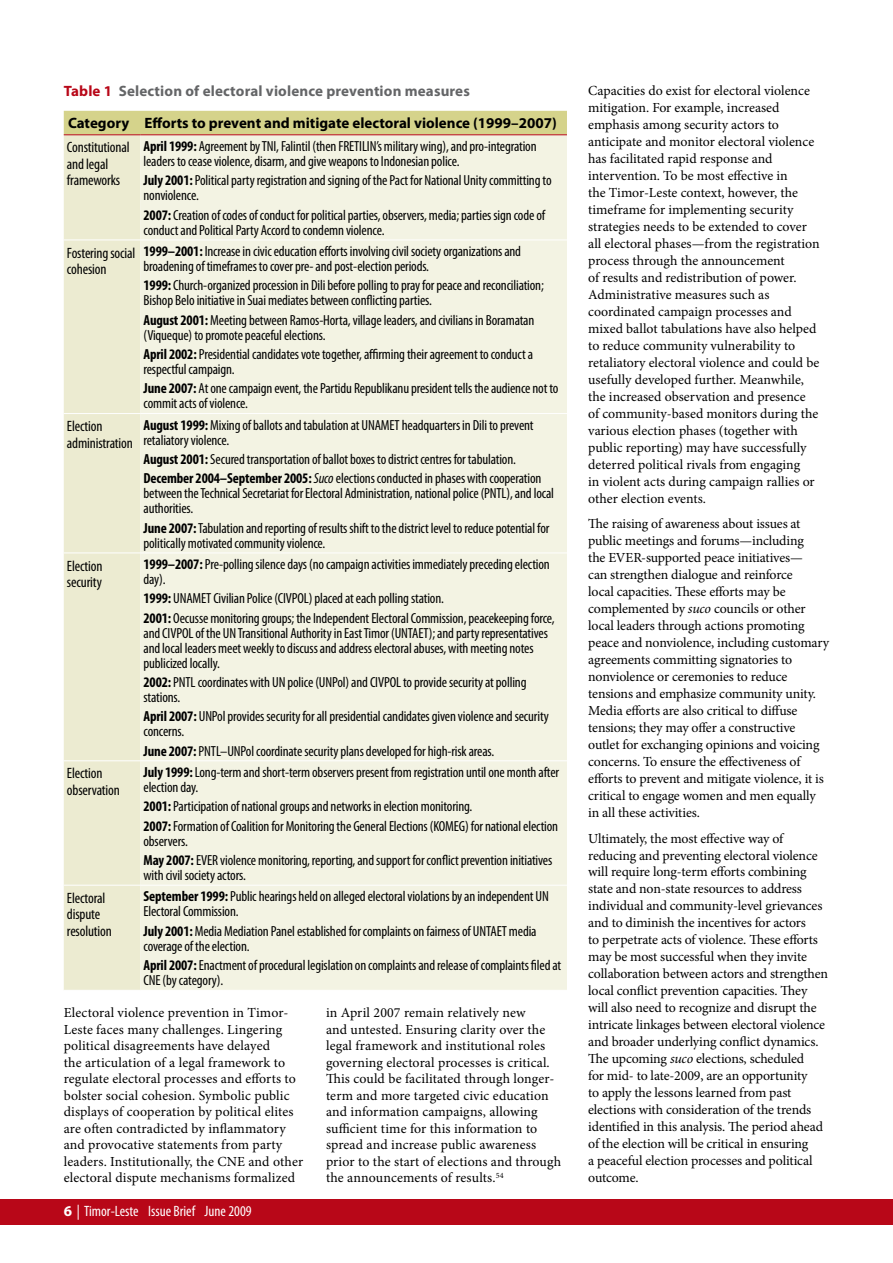
<style>
.page{position:relative;width:893px;height:1263px;background:#fff}
.page>*{position:absolute;margin:0;border:0;box-sizing:border-box;transform-origin:0 0}
.t1{font:condensed 15px/16.5px "Myriad Pro";letter-spacing:-.01em;color:#000}
.t2{font:700 15px/32.1px "Myriad Pro";color:#000}
.t3{font:condensed 15px "Myriad Pro";color:#fff}
.t4{font:condensed 14.7px/15px "Myriad Pro";letter-spacing:-.01em;color:#000}
.t5{font:13.8px/17px "Minion Pro";letter-spacing:-.005em;color:#000}
.s1{color:#b80718}
.s2{color:#646567}
.s3{font-weight:700}
.s4{font-style:italic}
.s5{font-weight:700;font-stretch:normal}
</style>
<div class="page">
<div style="left:0;top:1199px;width:893px;height:26px;background:#b80718"></div>
<div style="left:64px;top:111px;width:503px;height:23px;background:#d5d38b"></div>
<div style="left:64px;top:135px;width:76px;height:855px;background:#ecebd1"></div>
<div style="left:140px;top:135px;width:427px;height:855px;background:#f3f3e3"></div>
<hr style="left:64px;top:134px;width:76px;height:1px;background:#b80718">
<hr style="left:140px;top:134px;width:427px;height:1px;background:#b80718">
<hr style="left:64px;top:240px;width:76px;height:1px;background:#fff">
<hr style="left:140px;top:240px;width:427px;height:1px;background:#fff">
<hr style="left:64px;top:413px;width:76px;height:1px;background:#fff">
<hr style="left:140px;top:413px;width:427px;height:1px;background:#fff">
<hr style="left:64px;top:552px;width:76px;height:1px;background:#fff">
<hr style="left:140px;top:552px;width:427px;height:1px;background:#fff">
<hr style="left:64px;top:760px;width:76px;height:1px;background:#fff">
<hr style="left:140px;top:760px;width:427px;height:1px;background:#fff">
<hr style="left:64px;top:885px;width:76px;height:1px;background:#fff">
<hr style="left:140px;top:885px;width:427px;height:1px;background:#fff">
<p class="t2" style="left:64px;top:75px;width:494px"><span class="s1">Table 1</span> <span class="s2">Selection of electoral violence prevention measures<br></span>Category Efforts to prevent and mitigate electoral violence (1999–2007)</p>
<p class="t1" style="left:67px;top:139px;width:64px">Constitutional and legal frameworks</p>
<p class="t4" style="left:144px;top:139px;width:395px"><span class="s3">April 1999:</span> Agreement by TNI, Falintil (then FRETILIN’s military wing), and pro-integration leaders to cease violence, disarm, and give weapons to Indonesian police.</p>
<p class="t4" style="left:144px;top:173px;width:410px"><span class="s3">July 2001:</span> Political party registration and signing of the Pact for National Unity committing to nonviolence.</p>
<p class="t4" style="left:144px;top:207px;width:403px"><span class="s3">2007:</span> Creation of codes of conduct for political parties, observers, media; parties sign code of conduct and Political Party Accord to condemn violence.</p>
<p class="t1" style="left:67px;top:244px;width:70px">Fostering social cohesion</p>
<p class="t4" style="left:144px;top:244px;width:379px"><span class="s3">1999–2001:</span> Increase in civic education efforts involving civil society organizations and broadening of timeframes to cover pre- and post-election periods.</p>
<p class="t4" style="left:144px;top:278px;width:402px"><span class="s3">1999:</span> Church-organized procession in Dili before polling to pray for peace and reconciliation;<br>Bishop Belo initiative in Suai mediates between conflicting parties.</p>
<p class="t4" style="left:144px;top:312px;width:392px"><span class="s3">August 2001:</span> Meeting between Ramos-Horta, village leaders, and civilians in Boramatan (Viqueque) to promote peaceful elections.</p>
<p class="t4" style="left:144px;top:346px;width:391px"><span class="s3">April 2002:</span> Presidential candidates vote together, affirming their agreement to conduct a respectful campaign.</p>
<p class="t4" style="left:144px;top:381px;width:417px"><span class="s3">June 2007:</span> At one campaign event, the Partidu Republikanu president tells the audience not to commit acts of violence.</p>
<p class="t1" style="left:67px;top:418px;width:67px">Election administration</p>
<p class="t4" style="left:144px;top:417px;width:392px"><span class="s3">August 1999:</span> Mixing of ballots and tabulation at UNAMET headquarters in Dili to prevent retaliatory violence.</p>
<p class="t4" style="left:144px;top:449px;width:399px;line-height:19.2px"><span class="s3">August 2001:</span> Secured transportation of ballot boxes to district centres for tabulation.<br><span class="s3">December 2004–September 2005:</span><span class="s4">Suco</span> elections conducted in phases with cooperation</p>
<p class="t4" style="left:144px;top:486px;width:412px">between the Technical Secretariat for Electoral Administration, national police (PNTL), and local authorities.</p>
<p class="t4" style="left:144px;top:520px;width:407px"><span class="s3">June 2007:</span> Tabulation and reporting of results shift to the district level to reduce potential for politically motivated community violence.</p>
<p class="t1" style="left:67px;top:557px;width:37px">Election security</p>
<p class="t4" style="left:144px;top:557px;width:408px"><span class="s3">1999–2007:</span> Pre-polling silence days (no campaign activities immediately preceding election day).</p>
<p class="t4" style="left:144px;top:589px;width:413px;line-height:19.2px"><span class="s3">1999:</span> UNAMET Civilian Police (CIVPOL) placed at each polling station.<br><span class="s3">2001:</span> Oecusse monitoring groups; the Independent Electoral Commission, peacekeeping force,</p>
<p class="t4" style="left:144px;top:625px;width:406px">and CIVPOL of the UN Transitional Authority in East Timor (UNTAET); and party representatives and local leaders meet weekly to discuss and address electoral abuses, with meeting notes publicized locally.</p>
<p class="t4" style="left:144px;top:674px;width:384px"><span class="s3">2002:</span> PNTL coordinates with UN police (UNPol) and CIVPOL to provide security at polling stations.</p>
<p class="t4" style="left:144px;top:709px;width:407px"><span class="s3">April 2007:</span> UNPol provides security for all presidential candidates given violence and security concerns.</p>
<p class="t4" style="left:144px;top:743px;width:352px"><span class="s3">June 2007:</span> PNTL–UNPol coordinate security plans developed for high-risk areas.</p>
<p class="t1" style="left:67px;top:765px;width:54px">Election observation</p>
<p class="t4" style="left:144px;top:764px;width:417px"><span class="s3">July 1999:</span> Long-term and short-term observers present from registration until one month after election day.</p>
<p class="t4" style="left:144px;top:797px;width:416px;line-height:19.2px"><span class="s3">2001:</span> Participation of national groups and networks in election monitoring.<br><span class="s3">2007:</span> Formation of Coalition for Monitoring the General Elections (KOMEG) for national election</p>
<p class="t4" style="left:144px;top:831px;width:410px;line-height:19.2px">observers.<br><span class="s3">May 2007:</span> EVER violence monitoring, reporting, and support for conflict prevention initiatives</p>
<p class="t4" style="left:144px;top:867px;width:104px">with civil society actors.</p>
<p class="t1" style="left:67px;top:889px;width:46px">Electoral dispute resolution</p>
<p class="t4" style="left:144px;top:889px;width:407px"><span class="s3">September 1999:</span> Public hearings held on alleged electoral violations by an independent UN<br>Electoral Commission.</p>
<p class="t4" style="left:144px;top:923px;width:395px"><span class="s3">July 2001:</span> Media Mediation Panel established for complaints on fairness of UNTAET media coverage of the election.</p>
<p class="t4" style="left:144px;top:957px;width:419px"><span class="s3">April 2007:</span> Enactment of procedural legislation on complaints and release of complaints filed at<br>CNE (by category).</p>
<p class="t5" style="left:64px;top:1004px;width:241px;line-height:16.5px">Electoral violence prevention in Timor-Leste faces many challenges. Lingering political disagreements have delayed<br>the articulation of a legal framework to regulate electoral processes and efforts to bolster social cohesion. Symbolic public displays of cooperation by political elites are often contradicted by inflammatory and provocative statements from party leaders. Institutionally, the CNE and other electoral dispute mechanisms formalized</p>
<p class="t5" style="left:326px;top:1004px;width:237px;line-height:16.5px">in April 2007 remain relatively new<br>and untested. Ensuring clarity over the legal framework and institutional roles governing electoral processes is critical.<br>This could be facilitated through longer&shy;term and more targeted civic education and information campaigns, allowing sufficient time for this information to spread and increase public awareness prior to the start of elections and through the announcements of results.<sup>54</sup></p>
<p class="t3" style="left:64px;top:1201px;width:189px"><span class="s5">6</span> | Timor-Leste Issue Brief June 2009</p>
<p class="t5" style="left:588px;top:82px;width:233px">Capacities do exist for electoral violence mitigation. For example, increased emphasis among security actors to anticipate and monitor electoral violence has facilitated rapid response and intervention. To be most effective in<br>the Timor-Leste context, however, the timeframe for implementing security strategies needs to be extended to cover all electoral phases—from the registration process through the announcement<br>of results and redistribution of power.<br>Administrative measures such as coordinated campaign processes and mixed ballot tabulations have also helped to reduce community vulnerability to retaliatory electoral violence and could be usefully developed further. Meanwhile, the increased observation and presence of community-based monitors during the various election phases (together with public reporting) may have successfully deterred political rivals from engaging<br>in violent acts during campaign rallies or other election events.</p>
<p class="t5" style="left:588px;top:515px;width:242px">The raising of awareness about issues at public meetings and forums—including<br>the EVER-supported peace initiatives—<br>can strengthen dialogue and reinforce<br>local capacities. These efforts may be complemented by <span class="s4">suco</span> councils or other local leaders through actions promoting peace and nonviolence, including customary agreements committing signatories to nonviolence or ceremonies to reduce tensions and emphasize community unity.<br>Media efforts are also critical to diffuse tensions; they may offer a constructive outlet for exchanging opinions and voicing concerns. To ensure the effectiveness of efforts to prevent and mitigate violence, it is critical to engage women and men equally in all these activities.</p>
<p class="t5" style="left:588px;top:830px;width:241px">Ultimately, the most effective way of reducing and preventing electoral violence will require long-term efforts combining state and non-state resources to address individual and community-level grievances and to diminish the incentives for actors<br>to perpetrate acts of violence. These efforts may be most successful when they invite collaboration between actors and strengthen local conflict prevention capacities. They will also need to recognize and disrupt the intricate linkages between electoral violence and broader underlying conflict dynamics.<br>The upcoming <span class="s4">suco</span> elections, scheduled<br>for mid- to late-2009, are an opportunity<br>to apply the lessons learned from past elections with consideration of the trends identified in this analysis. The period ahead of the election will be critical in ensuring<br>a peaceful election processes and political outcome.</p>
</div>
